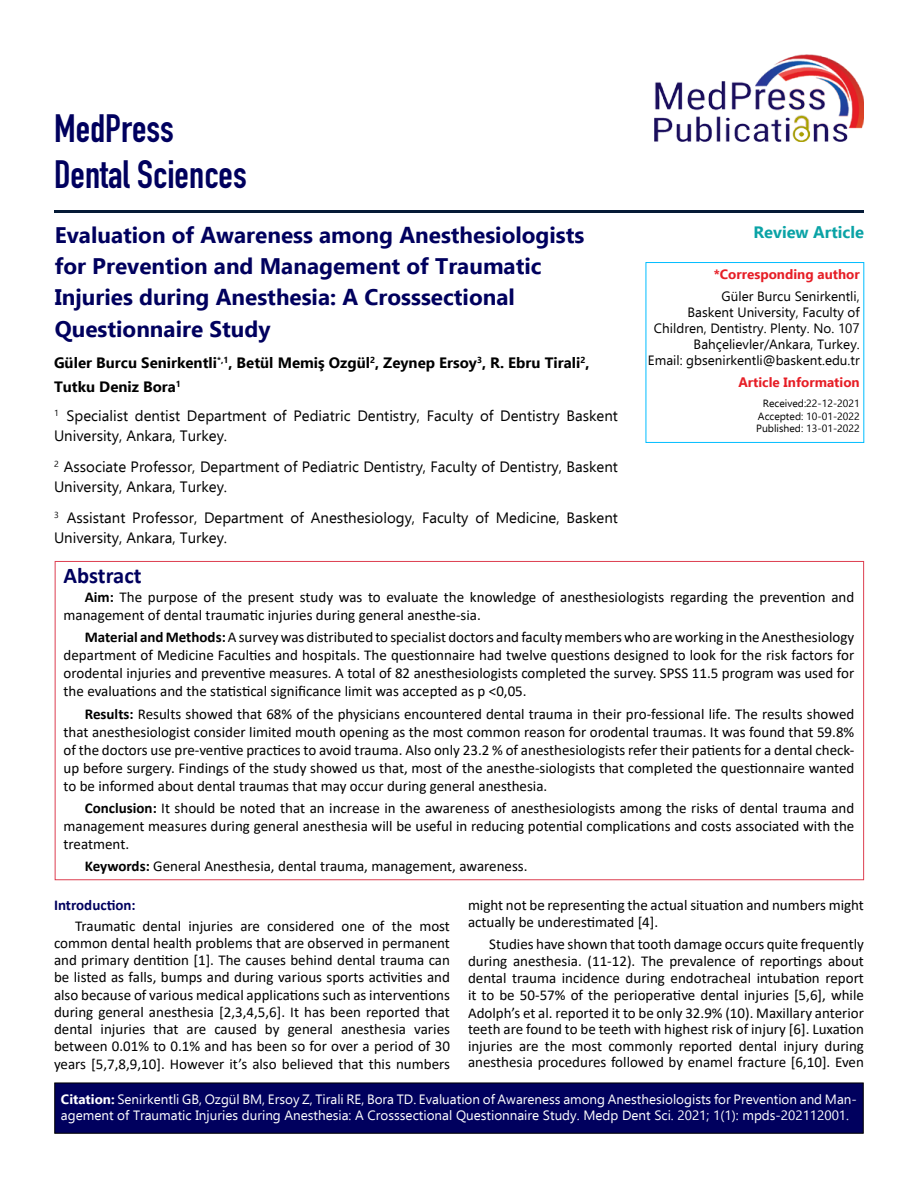
<style>
.page{position:relative;width:918px;height:1188px;background:#fff}
.page>*{position:absolute;margin:0;border:0;box-sizing:border-box;transform-origin:0 0}
.t1{font:39px/45.6px "DIN Engschrift Std";color:#00005e}
.t2{font:700 22.5px/31.2px "Ebrima";color:#00005e}
.t3{font:700 22.5px "Calibri";color:#00005e}
.t4{font:700 16.5px "Ebrima";color:#0aa3a6}
.t5{font:15px/18px "Calibri";color:#000;text-align:justify}
.t6{font:15px/19.5px "Ebrima";color:#000}
.t7{font:700 15px/24px "Ebrima";color:#000}
.t8{font:700 15px "Calibri";color:#00005e}
.t9{font:13.5px/16.2px "Ebrima";color:#fff}
.t10{font:13.5px/16.2px "Ebrima";color:#000;text-align:right}
.t11{font:700 13.5px "Ebrima";color:#e61e26}
.t12{font:10.5px/12.6px "Ebrima";color:#000;text-align:justify}
.s1{font-weight:700}
</style>
<div class="page">
<img style="left:655px;top:54px;width:209px;height:87px">
<hr style="left:54px;top:210px;width:810px;height:3px;background:#051a36">
<div style="left:55px;top:1083px;width:808px;height:50px;background:#00005e;border:1px solid #000"></div>
<div style="left:646px;top:262px;width:218px;height:181px;border:1px solid #00bdff"></div>
<h1 class="t1" style="left:54px;top:106px;width:194px">MedPress<br>Dental Sciences</h1>
<h2 class="t2" style="left:55px;top:218px;width:531px">Evaluation of Awareness among Anesthesiologists for Prevention and Management of Traumatic Injuries during Anesthesia: A Crosssectional Questionnaire Study</h2>
<p class="t7" style="left:54px;top:350px;width:537px">Güler Burcu Senirkentli<sup>*,1</sup>, Betül Memiş Ozgül<sup>2</sup>, Zeynep Ersoy<sup>3</sup>, R. Ebru Tirali<sup>2</sup>,<br>Tutku Deniz Bora<sup>1</sup></p>
<p class="t6" style="left:54px;top:406px;width:566px"><sup>1</sup> Specialist dentist Department of Pediatric Dentistry, Faculty of Dentistry Baskent<br>University, Ankara, Turkey.</p>
<p class="t6" style="left:54px;top:457px;width:566px"><sup>2</sup> Associate Professor, Department of Pediatric Dentistry, Faculty of Dentistry, Baskent<br>University, Ankara, Turkey.</p>
<p class="t6" style="left:54px;top:508px;width:565px"><sup>3</sup> Assistant Professor, Department of Anesthesiology, Faculty of Medicine, Baskent<br>University, Ankara, Turkey.</p>
<h2 class="t3" style="left:64px;top:559px;width:79px">Abstract</h2>
<p class="t4" style="left:754px;top:219px;width:112px">Review Article</p>
<p class="t11" style="left:714px;top:263px;width:148px">*Corresponding author</p>
<p class="t10" style="left:648px;top:287px;width:213px">Güler Burcu Senirkentli,<br>Baskent University, Faculty of Children, Dentistry. Plenty. No. 107<br>Bahçelievler/Ankara, Turkey.<br>Email: gbsenirkentli@baskent.edu.tr</p>
<p class="t11" style="left:738px;top:371px;width:123px">Article Information</p>
<p class="t12" style="left:756px;top:397px;width:105px;text-indent:7px">Received:22-12-2021<br>Accepted: 10-01-2022<br>Published: 13-01-2022</p>
<p class="t5" style="left:64px;top:588px;width:792px;text-indent:21px"><span class="s1">Aim:</span> The purpose of the present study was to evaluate the knowledge of anesthesiologists regarding the prevention and management of dental traumatic injuries during general anesthe-sia.</p>
<p class="t5" style="left:64px;top:628px;width:792px;text-indent:21px"><span class="s1">Material and Methods:</span> A survey was distributed to specialist doctors and faculty members who are working in the Anesthesiology department of Medicine Faculties and hospitals. The questionnaire had twelve questions designed to look for the risk factors for orodental injuries and preventive measures. A total of 82 anesthesiologists completed the survey. SPSS 11.5 program was used for the evaluations and the statistical significance limit was accepted as p &lt;0,05.</p>
<p class="t5" style="left:64px;top:704px;width:792px;text-indent:21px"><span class="s1">Results:</span> Results showed that 68% of the physicians encountered dental trauma in their pro-fessional life. The results showed that anesthesiologist consider limited mouth opening as the most common reason for orodental traumas. It was found that 59.8% of the doctors use pre-ventive practices to avoid trauma. Also only 23.2 % of anesthesiologists refer their patients for a dental check&shy;up before surgery. Findings of the study showed us that, most of the anesthe-siologists that completed the questionnaire wanted to be informed about dental traumas that may occur during general anesthesia.</p>
<p class="t5" style="left:64px;top:798px;width:792px;text-indent:21px"><span class="s1">Conclusion:</span> It should be noted that an increase in the awareness of anesthesiologists among the risks of dental trauma and management measures during general anesthesia will be useful in reducing potential complications and costs associated with the treatment.</p>
<p class="t5" style="left:85px;top:857px;width:444px"><span class="s1">Keywords:</span> General Anesthesia, dental trauma, management, awareness.</p>
<p class="t8" style="left:54px;top:894px;width:83px">Introduction:</p>
<p class="t5" style="left:54px;top:917px;width:398px;line-height:17.2px;text-indent:21px">Traumatic dental injuries are considered one of the most common dental health problems that are observed in permanent and primary dentition [1]. The causes behind dental trauma can be listed as falls, bumps and during various sports activities and also because of various medical applications such as interventions during general anesthesia [2,3,4,5,6]. It has been reported that dental injuries that are caused by general anesthesia varies between 0.01% to 0.1% and has been so for over a period of 30 years [5,7,8,9,10]. However it’s also believed that this numbers</p>
<p class="t5" style="left:468px;top:896px;width:397px;line-height:17.2px">might not be representing the actual situation and numbers might actually be underestimated [4].</p>
<p class="t5" style="left:468px;top:935px;width:398px;line-height:17px;text-indent:21px">Studies have shown that tooth damage occurs quite frequently during anesthesia. (11-12). The prevalence of reportings about dental trauma incidence during endotracheal intubation report it to be 50-57% of the perioperative dental injuries [5,6], while Adolph’s et al. reported it to be only 32.9% (10). Maxillary anterior teeth are found to be teeth with highest risk of injury [6]. Luxation injuries are the most commonly reported dental injury during anesthesia procedures followed by enamel fracture [6,10]. Even</p>
<p class="t9" style="left:61px;top:1090px;width:797px"><span class="s1">Citation:</span> Senirkentli GB, Ozgül BM, Ersoy Z, Tirali RE, Bora TD. Evaluation of Awareness among Anesthesiologists for Prevention and Man&shy;agement of Traumatic Injuries during Anesthesia: A Crosssectional Questionnaire Study. Medp Dent Sci. 2021; 1(1): mpds-202112001.</p>
</div>
